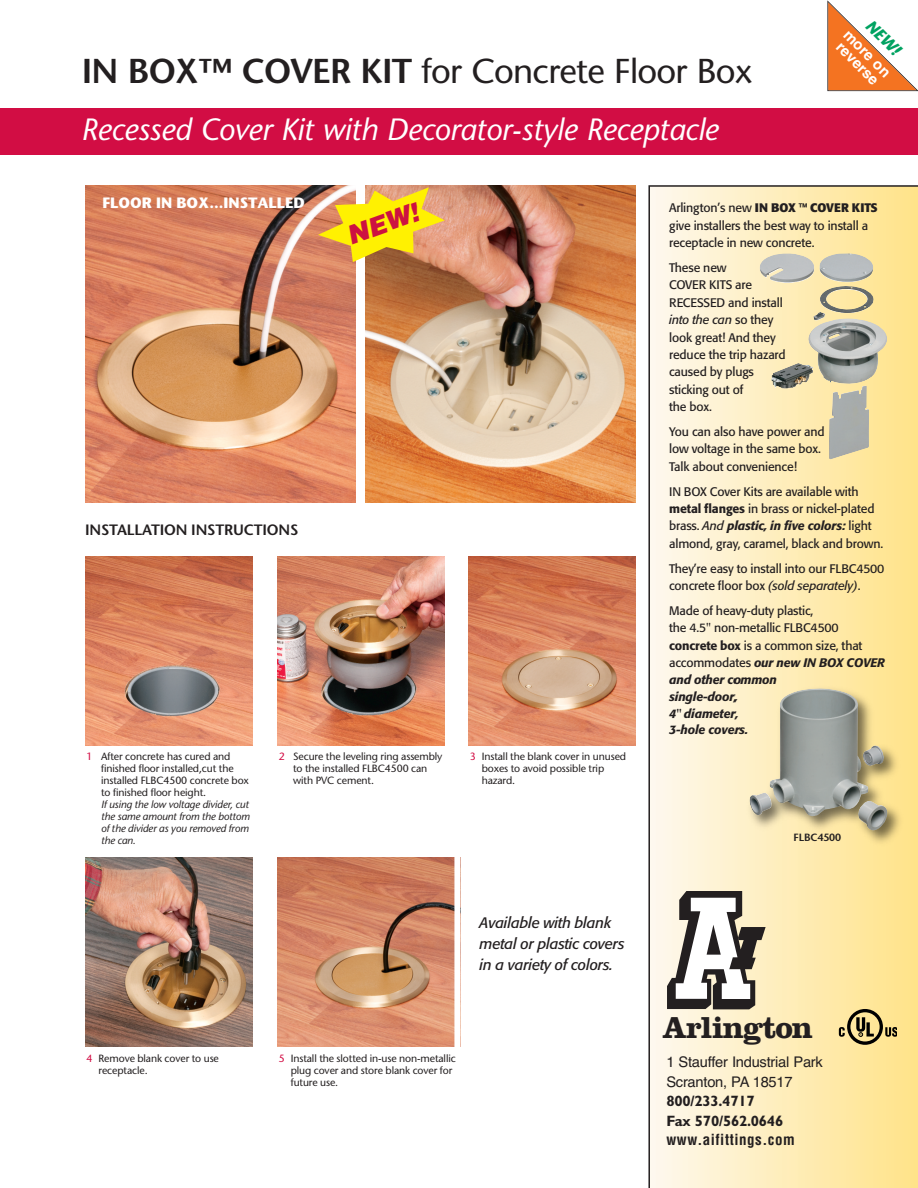
<style>
.page{position:relative;width:918px;height:1188px;background:#fff}
.page>*{position:absolute;margin:0;border:0;box-sizing:border-box;transform-origin:0 0}
.t1{font:34.5px "Stone Sans";letter-spacing:-.025em;color:#231f20}
.t2{font:700 31.5px "Clarendon";letter-spacing:-.035em;color:#231f20}
.t3{font:italic 30.75px "Stone Sans";letter-spacing:-.01em;color:#fff}
.t4{font:italic 900 25.8px "Helvetica";color:#cd1141}
.t5{font:italic 700 16.5px "Stone Sans";color:#00a261}
.t6{font:italic 15px/21px "Formata";letter-spacing:-.01em;color:#231f20}
.t7{font:700 15px/19.5px "Gill Sans";letter-spacing:-.015em;color:#231f20}
.t8{font:600 15px "Stone Sans";letter-spacing:-.01em;color:#231f20}
.t9{font:700 15px "Stone Sans";color:#fff}
.t10{font:700 condensed 15px "Helvetica";letter-spacing:.035em;color:#231f20}
.t11{font:700 15px/13.5px "Helvetica";color:#fff}
.t12{font:14.7px/19.5px "Helvetica";letter-spacing:-.015em;color:#231f20}
.t13{font:12.3px/17.4px "Formata";letter-spacing:-.01em;color:#231f20}
.t14{font:10.5px/12px "Stone Sans";letter-spacing:-.01em;color:#231f20}
.t15{font:italic 10.5px/12px "Stone Sans";letter-spacing:-.01em;color:#231f20;text-align:justify}
.t16{font:600 10.5px "Stone Sans";letter-spacing:-.01em;color:#231f20}
.s1{font-weight:600}
.s2{color:#d20d44}
.s3{font-weight:700}
.s4{font-style:italic}
.s5{font-weight:500}
.s6{font-weight:500;font-style:italic}
</style>
<div class="page">
<svg style="left:648px;top:185px;width:270px;height:1003px;background:#fcecbe"></svg>
<div style="left:0;top:109px;width:918px;height:46px;background:#d20d44"></div>
<svg style="left:827px;top:0;width:91px;height:92px"></svg>
<svg style="left:667px;top:891px;width:98px;height:118px"></svg>
<img style="left:736px;top:674px;width:182px;height:223px">
<img style="left:749px;top:688px;width:139px;height:143px">
<img style="left:85px;top:185px;width:270px;height:317px">
<img style="left:366px;top:185px;width:270px;height:317px">
<svg style="left:318px;top:187px;width:127px;height:75px;background:#eac13f"></svg>
<img style="left:85px;top:556px;width:168px;height:189px">
<img style="left:760px;top:253px;width:127px;height:207px">
<img style="left:277px;top:556px;width:168px;height:189px">
<img style="left:468px;top:556px;width:168px;height:189px">
<img style="left:85px;top:858px;width:168px;height:189px">
<img style="left:277px;top:858px;width:177px;height:189px">
<svg style="left:839px;top:1009px;width:58px;height:36px;background:#b3a26c"></svg>
<h1 class="t1" style="left:82px;top:58px;width:672px"><span class="s1">IN BOX™ COVER KIT</span> for Concrete Floor Box</h1>
<h3 class="t3" style="left:81px;top:118px;width:639px">Recessed Cover Kit with Decorator-style Receptacle</h3>
<h3 class="t5" style="left:873px;top:18px;width:43px;rotate:45deg">NEW!</h3>
<p class="t11" style="left:850px;top:29px;width:61px;rotate:45deg">more on reverse</p>
<p class="t9" style="left:103px;top:197px;width:204px">FLOOR IN BOX...INSTALLED</p>
<h3 class="t4" style="left:343px;top:222px;width:76px;rotate:-20deg">NEW!</h3>
<p class="t8" style="left:85px;top:524px;width:215px">INSTALLATION INSTRUCTIONS</p>
<p class="t14" style="left:101px;top:752px;width:150px;text-indent:-14px"><span class="s2">1</span> After concrete has cured and finished floor installed,cut the installed FLBC4500 concrete box to finished floor height.</p>
<p class="t15" style="left:101px;top:800px;width:150px">If using the low voltage divider, cut the same amount from the bottom of the divider as you removed from the can.</p>
<p class="t14" style="left:293px;top:752px;width:151px;text-indent:-14px"><span class="s2">2</span> Secure the leveling ring assembly to the installed FLBC4500 can with PVC cement.</p>
<p class="t14" style="left:482px;top:752px;width:146px;text-indent:-12px"><span class="s2">3</span> Install the blank cover in unused boxes to avoid possible trip hazard.</p>
<p class="t6" style="left:480px;top:914px;width:147px">Available with blank metal or plastic covers in a variety of colors.</p>
<p class="t14" style="left:99px;top:1053px;width:122px;text-indent:-12px"><span class="s2">4</span> Remove blank cover to use receptacle.</p>
<p class="t14" style="left:291px;top:1053px;width:167px;text-indent:-12px"><span class="s2">5</span> Install the slotted in-use non-metallic plug cover and store blank cover for future use.</p>
<p class="t13" style="left:669px;top:200px;width:210px">Arlington’s new <span class="s3">IN BOX ™ COVER KITS </span>give installers the best way to install a receptacle in new concrete.</p>
<p class="t13" style="left:669px;top:260px;width:118px">These new<br>COVER KITS are<br>RECESSED and install <span class="s4">into the can</span> so they look great! And they reduce the trip hazard caused by plugs sticking out of<br>the box.</p>
<p class="t13" style="left:669px;top:424px;width:157px">You can also have power and low voltage in the same box.<br>Talk about convenience!</p>
<p class="t13" style="left:669px;top:484px;width:216px">IN BOX Cover Kits are available with <span class="s5">metal flanges</span> in brass or nickel-plated brass. <span class="s4">And</span> <span class="s6">plastic, in five colors:</span> light almond, gray, caramel, black and brown.</p>
<p class="t13" style="left:669px;top:561px;width:217px">They’re easy to install into our FLBC4500 concrete floor box <span class="s4">(sold separately)</span>.</p>
<p class="t13" style="left:669px;top:603px;width:217px">Made of heavy-duty plastic,<br>the 4.5" non-metallic FLBC4500 <span class="s5">concrete box</span> is a common size, that accommodates <span class="s6">our new IN BOX COVER and other common<br>single-door,<br>4" diameter,<br>3-hole covers.</span></p>
<p class="t16" style="left:794px;top:833px;width:49px">FLBC4500</p>
<h2 class="t2" style="left:663px;top:1017px;width:152px">Arlington</h2>
<p class="t12" style="left:666px;top:1052px;width:158px">1 Stauffer Industrial Park<br>Scranton, PA 18517</p>
<p class="t7" style="left:666px;top:1093px;width:118px">800/233.4717<br>Fax 570/562.0646</p>
<p class="t10" style="left:666px;top:1131px;width:130px">www.aifittings.com</p>
</div>
